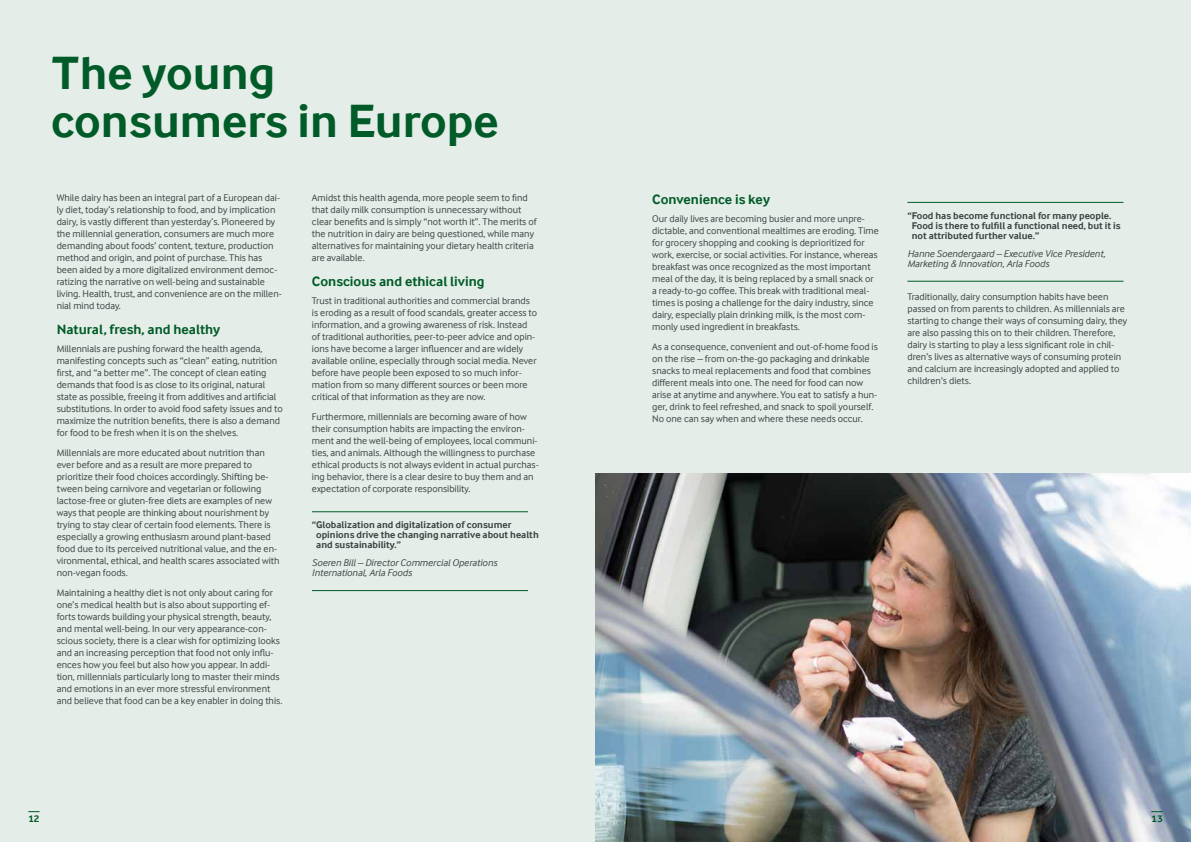
<style>
.page{position:relative;width:1191px;height:842px;background:#fff}
.page>*{position:absolute;margin:0;border:0;box-sizing:border-box;transform-origin:0 0}
.t1{font:700 48px/48px "Arla Inter Face";color:#005b28}
.t2{font:700 14px "Arla Inter Face";color:#005b28}
.t3{font:10px/12px "Arla Inter Face";color:#3c4243}
.t4{font:700 10px/10px "Arla Inter Face";color:#3c4243}
.t5{font:italic 10px/10px "Arla Inter Face";color:#3c4243}
.t6{font:700 10px "Arla Inter Face";color:#005b28}
</style>
<div class="page">
<div style="left:595px;top:0;width:596px;height:842px;background:#e4ede7"></div>
<div style="left:0;top:0;width:595px;height:842px;background:#e4ede7"></div>
<svg style="left:28px;top:811px;width:12px;height:1px"></svg>
<hr style="left:312px;top:511px;width:216px;height:1px;background:#005b28">
<hr style="left:312px;top:590px;width:216px;height:1px;background:#005b28">
<img style="left:595px;top:474px;width:596px;height:368px">
<hr style="left:907px;top:202px;width:216px;height:1px;background:#005b28">
<hr style="left:907px;top:281px;width:216px;height:1px;background:#005b28">
<h1 class="t1" style="left:51px;top:49px;width:449px">The young consumers in Europe</h1>
<p class="t3" style="left:57px;top:191px;width:227px">While dairy has been an integral part of a European dai&shy;ly diet, today’s relationship to food, and by implication dairy, is vastly different than yesterday’s. Pioneered by the millennial generation, consumers are much more demanding about foods’ content, texture, production method and origin, and point of purchase. This has been aided by a more digitalized environment democ&shy;ratizing the narrative on well-being and sustainable living. Health, trust, and convenience are on the millen&shy;nial mind today.</p>
<h2 class="t2" style="left:57px;top:322px;width:165px">Natural, fresh, and healthy</h2>
<p class="t3" style="left:57px;top:343px;width:227px">Millennials are pushing forward the health agenda, manifesting concepts such as “clean” eating, nutrition first, and “a better me”. The concept of clean eating demands that food is as close to its original, natural state as possible, freeing it from additives and artificial substitutions. In order to avoid food safety issues and to maximize the nutrition benefits, there is also a demand for food to be fresh when it is on the shelves.</p>
<p class="t3" style="left:57px;top:447px;width:224px">Millennials are more educated about nutrition than ever before and as a result are more prepared to prioritize their food choices accordingly. Shifting be&shy;tween being carnivore and vegetarian or following lactose-free or gluten-free diets are examples of new ways that people are thinking about nourishment by trying to stay clear of certain food elements. There is especially a growing enthusiasm around plant-based food due to its perceived nutritional value, and the en&shy;vironmental, ethical, and health scares associated with non-vegan foods.</p>
<p class="t3" style="left:57px;top:587px;width:227px">Maintaining a healthy diet is not only about caring for one’s medical health but is also about supporting ef&shy;forts towards building your physical strength, beauty, and mental well-being. In our very appearance-con&shy;scious society, there is a clear wish for optimizing looks and an increasing perception that food not only influ&shy;ences how you feel but also how you appear. In addi&shy;tion, millennials particularly long to master their minds and emotions in an ever more stressful environment and believe that food can be a key enabler in doing this.</p>
<p class="t3" style="left:312px;top:191px;width:226px">Amidst this health agenda, more people seem to find that daily milk consumption is unnecessary without clear benefits and is simply “not worth it”. The merits of the nutrition in dairy are being questioned, while many alternatives for maintaining your dietary health criteria are available.</p>
<h2 class="t2" style="left:312px;top:274px;width:174px">Conscious and ethical living</h2>
<p class="t3" style="left:312px;top:295px;width:227px">Trust in traditional authorities and commercial brands is eroding as a result of food scandals, greater access to information, and a growing awareness of risk. Instead of traditional authorities, peer-to-peer advice and opin&shy;ions have become a larger influencer and are widely available online, especially through social media. Never before have people been exposed to so much infor&shy;mation from so many different sources or been more critical of that information as they are now.</p>
<p class="t3" style="left:312px;top:411px;width:228px">Furthermore, millennials are becoming aware of how their consumption habits are impacting the environ&shy;ment and the well-being of employees, local communi&shy;ties, and animals. Although the willingness to purchase ethical products is not always evident in actual purchas&shy;ing behavior, there is a clear desire to buy them and an expectation of corporate responsibility.</p>
<p class="t4" style="left:316px;top:520px;width:224px;text-indent:-4px">“Globalization and digitalization of consumer opinions drive the changing narrative about health and sustainability.”</p>
<p class="t5" style="left:312px;top:558px;width:187px">Soeren Bill – Director Commercial Operations<br>International, Arla Foods</p>
<p class="t6" style="left:28px;top:812px;width:13px">12</p>
<h2 class="t2" style="left:652px;top:191px;width:119px">Convenience is key</h2>
<p class="t3" style="left:652px;top:212px;width:228px">Our daily lives are becoming busier and more unpre&shy;dictable, and conventional mealtimes are eroding. Time for grocery shopping and cooking is deprioritized for work, exercise, or social activities. For instance, whereas breakfast was once recognized as the most important meal of the day, it is being replaced by a small snack or a ready-to-go coffee. This break with traditional meal&shy;times is posing a challenge for the dairy industry, since dairy, especially plain drinking milk, is the most com&shy;monly used ingredient in breakfasts.</p>
<p class="t3" style="left:652px;top:340px;width:227px">As a consequence, convenient and out-of-home food is on the rise – from on-the-go packaging and drinkable snacks to meal replacements and food that combines different meals into one. The need for food can now arise at anytime and anywhere. You eat to satisfy a hun&shy;ger, drink to feel refreshed, and snack to spoil yourself.<br>No one can say when and where these needs occur.</p>
<p class="t4" style="left:911px;top:210px;width:210px;text-indent:-4px">“Food has become functional for many people.<br>Food is there to fulfill a functional need, but it is not attributed further value.”</p>
<p class="t5" style="left:907px;top:248px;width:199px">Hanne Soendergaard – Executive Vice President,<br>Marketing &amp; Innovation, Arla Foods</p>
<p class="t3" style="left:907px;top:290px;width:221px">Traditionally, dairy consumption habits have been passed on from parents to children. As millennials are starting to change their ways of consuming dairy, they are also passing this on to their children. Therefore, dairy is starting to play a less significant role in chil&shy;dren’s lives as alternative ways of consuming protein and calcium are increasingly adopted and applied to children’s diets.</p>
<p class="t6" style="left:1151px;top:812px;width:13px">13</p>
</div>
